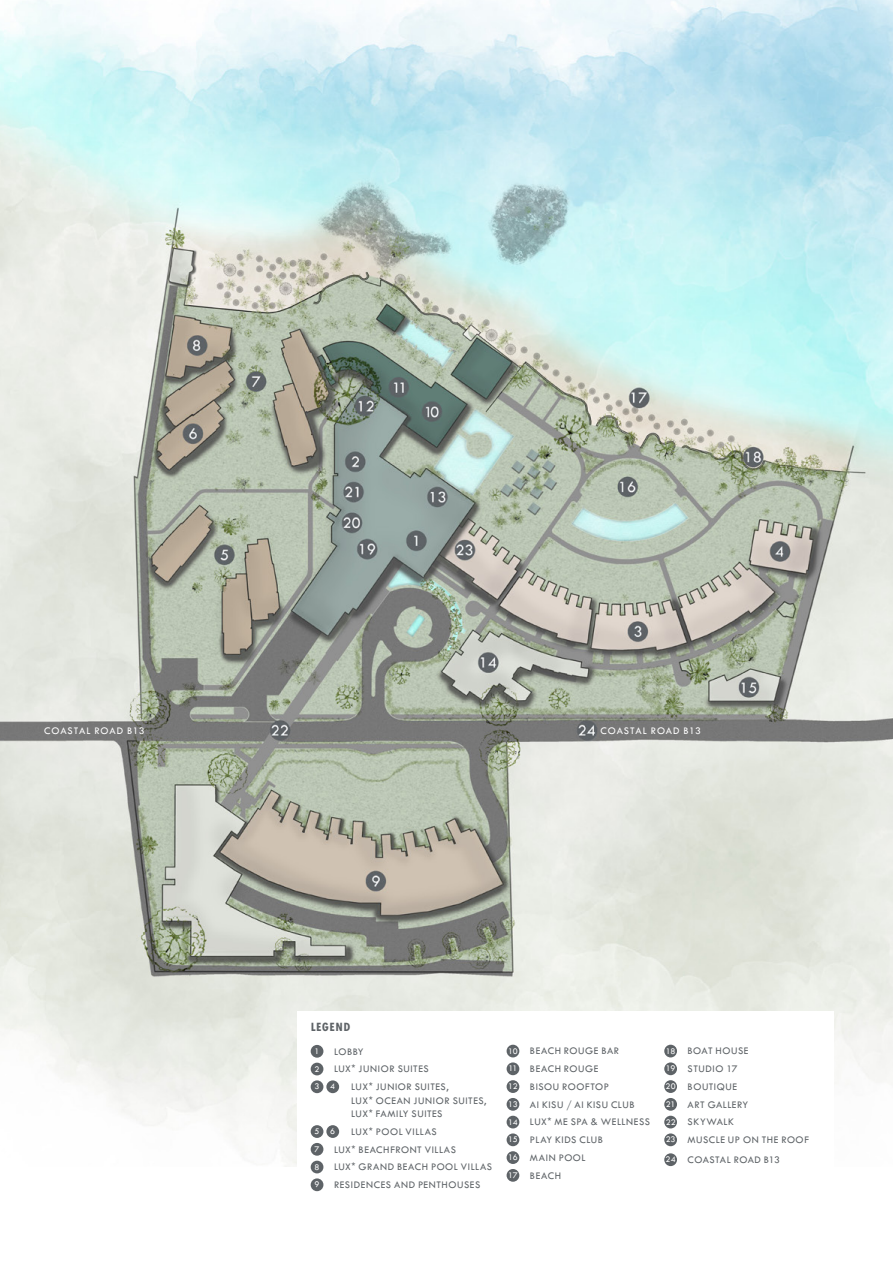
<style>
.page{position:relative;width:893px;height:1263px;background:#fff}
.page>*{position:absolute;margin:0;border:0;box-sizing:border-box;transform-origin:0 0}
.t1{font:700 condensed 13.5px "Tw Cen MT Std";letter-spacing:.045em;color:#5e6367}
.t2{font:10.5px/17.7px "Tw Cen MT Std";letter-spacing:.05em;color:#5e6367}
.t3{font:10.5px "Tw Cen MT Std";letter-spacing:.085em;color:#fff}
.t4{font:9px "Tw Cen MT Std";color:#fff}
.s1{font-family:"Arial"}
.s2{font-size:9px;color:#fff}
</style>
<div class="page">
<img style="left:0;top:0;width:893px;height:1165px">
<div style="left:297px;top:1011px;width:536px;height:192px;background:#fff"></div>
<div style="left:311px;top:1045px;width:12px;height:13px;background:#5e6367;border-radius:50%"></div>
<div style="left:311px;top:1063px;width:12px;height:12px;background:#5e6367;border-radius:50%"></div>
<div style="left:311px;top:1080px;width:12px;height:13px;background:#5e6367;border-radius:50%"></div>
<div style="left:326px;top:1080px;width:13px;height:13px;background:#5e6367;border-radius:50%"></div>
<div style="left:311px;top:1125px;width:12px;height:13px;background:#5e6367;border-radius:50%"></div>
<div style="left:326px;top:1125px;width:13px;height:13px;background:#5e6367;border-radius:50%"></div>
<div style="left:311px;top:1143px;width:12px;height:13px;background:#5e6367;border-radius:50%"></div>
<div style="left:311px;top:1161px;width:12px;height:12px;background:#5e6367;border-radius:50%"></div>
<div style="left:311px;top:1178px;width:12px;height:13px;background:#5e6367;border-radius:50%"></div>
<div style="left:507px;top:1045px;width:12px;height:12px;background:#5e6367;border-radius:50%"></div>
<div style="left:507px;top:1062px;width:12px;height:13px;background:#5e6367;border-radius:50%"></div>
<div style="left:507px;top:1080px;width:12px;height:13px;background:#5e6367;border-radius:50%"></div>
<div style="left:507px;top:1098px;width:12px;height:13px;background:#5e6367;border-radius:50%"></div>
<div style="left:507px;top:1116px;width:12px;height:12px;background:#5e6367;border-radius:50%"></div>
<div style="left:507px;top:1133px;width:12px;height:13px;background:#5e6367;border-radius:50%"></div>
<div style="left:507px;top:1151px;width:12px;height:13px;background:#5e6367;border-radius:50%"></div>
<div style="left:507px;top:1169px;width:12px;height:13px;background:#5e6367;border-radius:50%"></div>
<div style="left:664px;top:1045px;width:13px;height:12px;background:#5e6367;border-radius:50%"></div>
<div style="left:664px;top:1062px;width:13px;height:13px;background:#5e6367;border-radius:50%"></div>
<div style="left:664px;top:1080px;width:13px;height:13px;background:#5e6367;border-radius:50%"></div>
<div style="left:664px;top:1098px;width:13px;height:13px;background:#5e6367;border-radius:50%"></div>
<div style="left:664px;top:1116px;width:13px;height:12px;background:#5e6367;border-radius:50%"></div>
<div style="left:664px;top:1133px;width:13px;height:13px;background:#5e6367;border-radius:50%"></div>
<div style="left:664px;top:1153px;width:13px;height:13px;background:#5e6367;border-radius:50%"></div>
<p class="t3" style="left:44px;top:725px;width:102px">COASTAL ROAD B13</p>
<p class="t3" style="left:600px;top:725px;width:102px">COASTAL ROAD B13</p>
<p class="t1" style="left:311px;top:1020px;width:41px">LEGEND</p>
<p class="t4" style="left:315px;top:1046px;width:6px">1</p>
<p class="t2" style="left:334px;top:1042px;width:31px">LOBBY</p>
<p class="t4" style="left:315px;top:1064px;width:6px">2</p>
<p class="t2" style="left:334px;top:1060px;width:96px">LUX<span class="s1">*</span> JUNIOR SUITES</p>
<p class="t4" style="left:315px;top:1082px;width:22px">3 4</p>
<p class="t2" style="left:351px;top:1080px;width:137px;line-height:13.5px">LUX<span class="s1">*</span> JUNIOR SUITES,<br>LUX<span class="s1">*</span> OCEAN JUNIOR SUITES,<br>LUX<span class="s1">*</span> FAMILY SUITES</p>
<p class="t4" style="left:315px;top:1126px;width:22px">5 6</p>
<p class="t2" style="left:351px;top:1123px;width:87px">LUX<span class="s1">*</span> POOL VILLAS</p>
<p class="t4" style="left:315px;top:1144px;width:6px">7</p>
<p class="t2" style="left:334px;top:1140px;width:123px">LUX<span class="s1">*</span> BEACHFRONT VILLAS</p>
<p class="t4" style="left:315px;top:1162px;width:6px">8</p>
<p class="t2" style="left:334px;top:1158px;width:159px">LUX<span class="s1">*</span> GRAND BEACH POOL VILLAS</p>
<p class="t4" style="left:315px;top:1180px;width:6px">9</p>
<p class="t2" style="left:334px;top:1176px;width:148px">RESIDENCES AND PENTHOUSES</p>
<p class="t2" style="left:508px;top:1042px;width:143px"><span class="s2">10</span> BEACH ROUGE BAR<br><span class="s2">11</span> BEACH ROUGE<br><span class="s2">12</span> BISOU ROOFTOP<br><span class="s2">13</span> AI KISU / AI KISU CLUB<br><span class="s2">14</span> LUX<span class="s1">*</span> ME SPA &amp; WELLNESS<br><span class="s2">15</span> PLAY KIDS CLUB<br><span class="s2">16</span> MAIN POOL<br><span class="s2">17</span> BEACH</p>
<p class="t2" style="left:666px;top:1042px;width:145px"><span class="s2">18</span> BOAT HOUSE<br><span class="s2">19</span> STUDIO 17<br><span class="s2">20</span> BOUTIQUE<br><span class="s2">21</span> ART GALLERY<br><span class="s2">22</span> SKYWALK<br><span class="s2">23</span> MUSCLE UP ON THE ROOF</p>
<p class="t2" style="left:666px;top:1151px;width:116px"><span class="s2">24</span> COASTAL ROAD B13</p>
</div>
